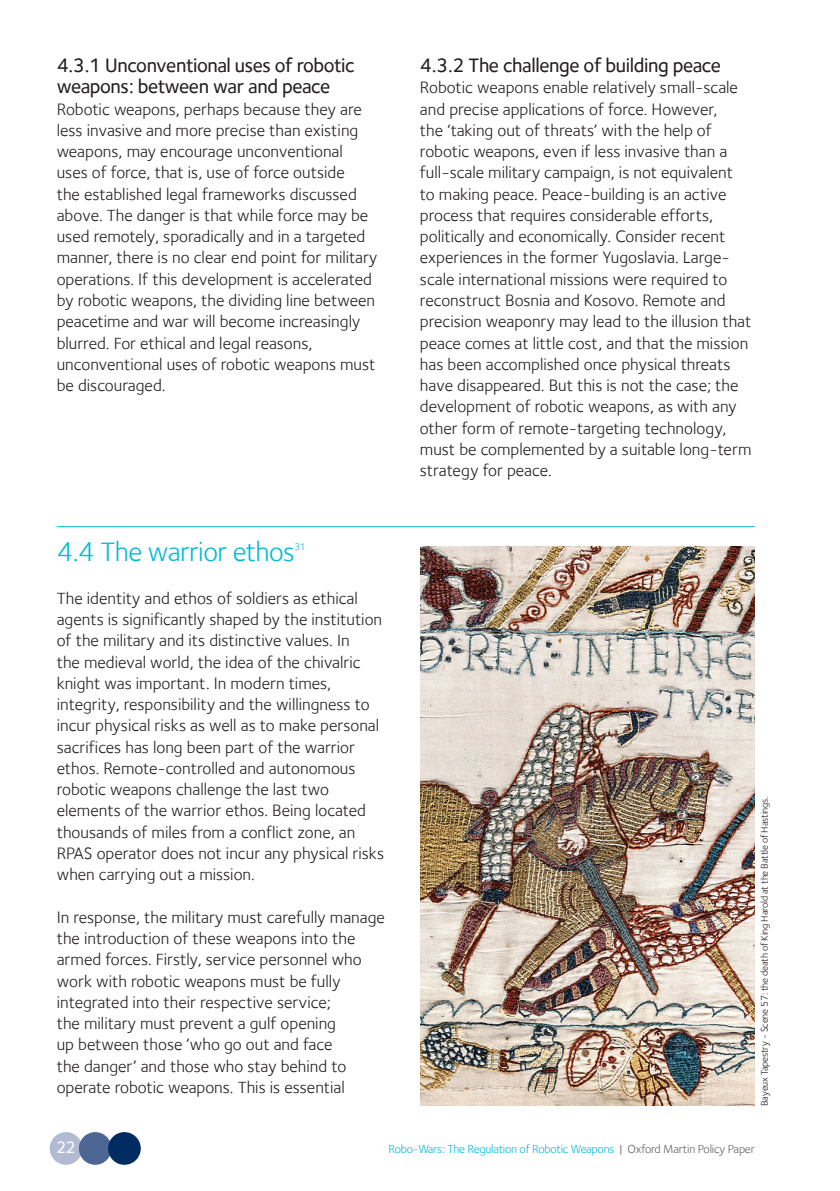
<style>
.page{position:relative;width:840px;height:1191px;background:#fff}
.page>*{position:absolute;margin:0;border:0;box-sizing:border-box;transform-origin:0 0}
.t1{font:28px "Foundry Sterling";letter-spacing:-.02em;color:#03bbd7}
.t2{font:500 20px/21.2px "Foundry Sterling";letter-spacing:-.02em;color:#231f20}
.t3{font:17px/21.2px "Foundry Sterling";color:#231f20}
.t4{font:500 17px "Foundry Sterling";color:#fff}
.t5{font:12px "Foundry Sterling";letter-spacing:-.02em;color:#03bbd7}
.t6{font:10px "Foundry Sterling";letter-spacing:-.02em;color:#231f20}
.t7{font:10px "Foundry Sterling";color:#03bbd7}
.s1{color:#636366}
</style>
<div class="page">
<div style="left:50px;top:1132px;width:32px;height:32px;background:#b3bbd3;border-radius:50%"></div>
<div style="left:79px;top:1132px;width:32px;height:32px;background:#4e6693;border-radius:50%"></div>
<div style="left:108px;top:1132px;width:33px;height:32px;background:#002c62;border-radius:50%"></div>
<hr style="left:57px;top:526px;width:697px;height:1px;background:#03bbd7">
<img style="left:420px;top:546px;width:334px;height:560px">
<p class="t2" style="left:57px;top:55px;width:299px">4.3.1 Unconventional uses of robotic weapons: between war and peace</p>
<p class="t3" style="left:57px;top:98px;width:322px">Robotic weapons, perhaps because they are less invasive and more precise than existing weapons, may encourage unconventional uses of force, that is, use of force outside<br>the established legal frameworks discussed above. The danger is that while force may be used remotely, sporadically and in a targeted manner, there is no clear end point for military operations. If this development is accelerated by robotic weapons, the dividing line between peacetime and war will become increasingly blurred. For ethical and legal reasons, unconventional uses of robotic weapons must be discouraged.</p>
<h1 class="t1" style="left:57px;top:535px;width:239px">4.4 The warrior ethos</h1>
<p class="t7" style="left:294px;top:540px;width:13px">31</p>
<p class="t3" style="left:57px;top:587px;width:328px">The identity and ethos of soldiers as ethical agents is significantly shaped by the institution of the military and its distinctive values. I n<br>the medieval world, the idea of the chivalric knight was important. I n modern times, integrity, responsibility and the willingness to incur physical risks as well as to make personal sacrifices has long been part of the warrior ethos. Remote-controlled and autonomous robotic weapons challenge the last two elements of the warrior ethos. Being located thousands of miles from a conflict zone, an RPAS operator does not incur any physical risks when carrying out a mission.</p>
<p class="t3" style="left:57px;top:906px;width:329px">I n response, the military must carefully manage the introduction of these weapons into the armed forces. Firstly, service personnel who work with robotic weapons must be fully integrated into their respective service;<br>the military must prevent a gulf opening<br>up between those ‘who go out and face<br>the danger’ and those who stay behind to operate robotic weapons. This is essential</p>
<p class="t2" style="left:420px;top:55px;width:302px">4.3.2 The challenge of building peace</p>
<p class="t3" style="left:420px;top:77px;width:333px">Robotic weapons enable relatively small-scale and precise applications of force. However,<br>the ‘taking out of threats’ with the help of robotic weapons, even if less invasive than a full-scale military campaign, is not equivalent to making peace. Peace-building is an active process that requires considerable efforts, politically and economically. Consider recent experiences in the former Yugoslavia. Large&shy;scale international missions were required to reconstruct Bosnia and Kosovo. Remote and precision weaponry may lead to the illusion that peace comes at little cost, and that the mission has been accomplished once physical threats have disappeared. But this is not the case; the development of robotic weapons, as with any other form of remote-targeting technology, must be complemented by a suitable long-term strategy for peace.</p>
<p class="t6" style="left:758px;top:1106px;width:311px;rotate:-90deg">Bayeux Tapestry - Scene 57: the death of King Harold at the Battle of Hastings.</p>
<p class="t4" style="left:56px;top:1137px;width:21px">22</p>
<p class="t5" style="left:388px;top:1141px;width:368px">Robo-Wars: The Regulation of Robotic Weapons <span class="s1">| Oxford Martin Policy Paper</span></p>
</div>
